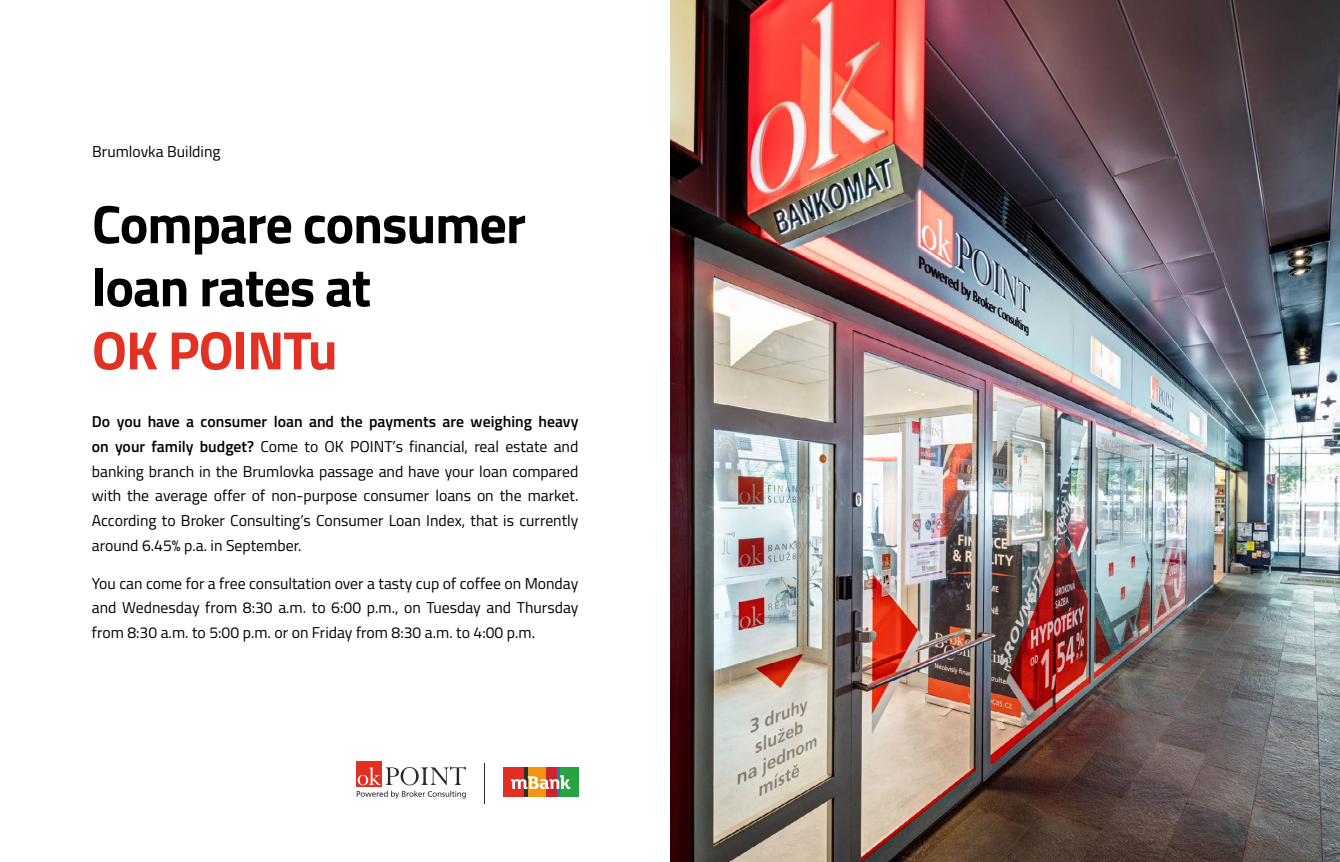
<style>
.page{position:relative;width:1340px;height:862px;background:#fff}
.page>*{position:absolute;margin:0;border:0;box-sizing:border-box;transform-origin:0 0}
.t1{font:700 54px/63px "Titillium Web";letter-spacing:-.02em;color:#000}
.t2{font:700 54px "Titillium Web";letter-spacing:-.02em;color:#e33123}
.t3{font:15.75px/24.8px "Titillium Web";color:#000;text-align:justify}
.s1{font-weight:600}
</style>
<div class="page">
<img style="left:670px;top:0;width:669px;height:861px">
<div style="left:357px;top:760px;width:25px;height:25px;background:#e33024"></div>
<svg style="left:357px;top:766px;width:109px;height:32px"></svg>
<div style="left:560px;top:767px;width:18px;height:29px;background:#29a340"></div>
<div style="left:545px;top:767px;width:13px;height:29px;background:#cc242b"></div>
<div style="left:527px;top:767px;width:18px;height:29px;background:#f29414"></div>
<div style="left:503px;top:767px;width:21px;height:29px;background:#e32e24"></div>
<hr style="left:524px;top:767px;width:3px;height:29px;background:#2e2e29">
<hr style="left:558px;top:767px;width:2px;height:29px;background:#1c7abf">
<svg style="left:511px;top:774px;width:59px;height:14px"></svg>
<hr style="left:484px;top:763px;width:1px;height:40px;background:#2b2929">
<p class="t3" style="left:92px;top:138px;width:130px">Brumlovka Building</p>
<h1 class="t1" style="left:92px;top:190px;width:435px">Compare consumer loan rates at</h1>
<h1 class="t2" style="left:92px;top:309px;width:247px">OK POINTu</h1>
<p class="t3" style="left:92px;top:408px;width:488px"><span class="s1">Do you have a consumer loan and the payments are weighing heavy on your family budget?</span> Come to OK POINT’s financial, real estate and banking branch in the Brumlovka passage and have your loan compared with the average offer of non-purpose consumer loans on the market.<br>According to Broker Consulting’s Consumer Loan Index, that is currently around 6.45% p.a. in September.</p>
<p class="t3" style="left:92px;top:569px;width:488px">You can come for a free consultation over a tasty cup of coffee on Monday and Wednesday from 8:30 a.m. to 6:00 p.m., on Tuesday and Thursday from 8:30 a.m. to 5:00 p.m. or on Friday from 8:30 a.m. to 4:00 p.m.</p>
</div>
